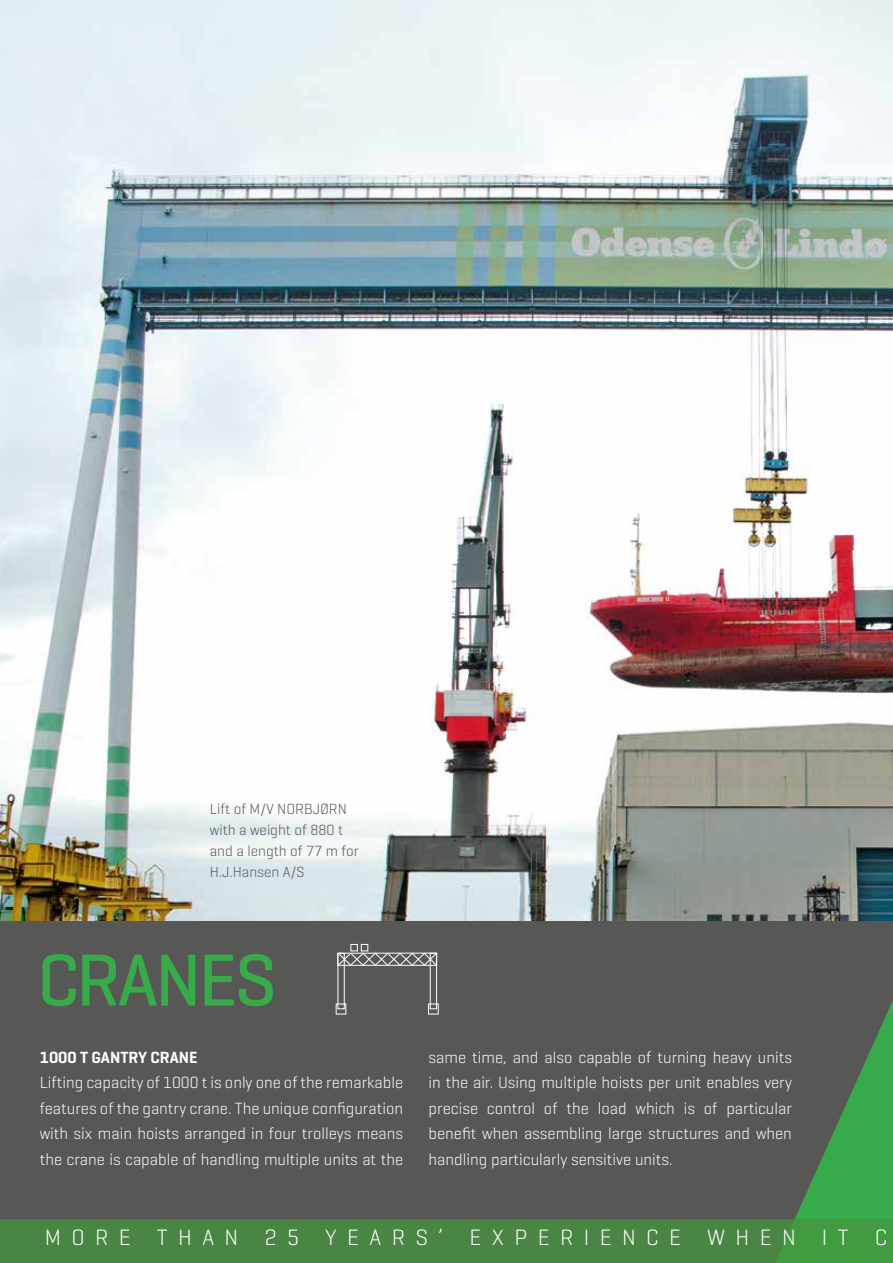
<style>
.page{position:relative;width:893px;height:1263px;background:#fff}
.page>*{position:absolute;margin:0;border:0;box-sizing:border-box;transform-origin:0 0}
.t1{font:500 75px "Geogrotesque";letter-spacing:-.04em;color:#37ab49}
.t2{font:300 22.65px "Geogrotesque";letter-spacing:.46em;color:#fff}
.t3{font:300 16.5px/25.5px "Geogrotesque";color:#fff;text-align:justify}
.t4{font:600 16.5px "Geogrotesque";color:#fff}
.t5{font:300 15px/21px "Geogrotesque";color:#575756}
</style>
<div class="page">
<div style="left:0;top:892px;width:893px;height:371px;background:#575756"></div>
<img style="left:0;top:0;width:893px;height:921px">
<svg style="left:0;top:1000px;width:893px;height:263px"></svg>
<div style="left:337px;top:953px;width:8px;height:56px;border:1px solid #fff"></div>
<svg style="left:337px;top:952px;width:101px;height:15px"></svg>
<div style="left:336px;top:1003px;width:10px;height:11px;border:1px solid #fff"></div>
<div style="left:428px;top:1003px;width:11px;height:11px;border:1px solid #fff"></div>
<div style="left:430px;top:953px;width:7px;height:56px;border:1px solid #fff"></div>
<div style="left:350px;top:944px;width:8px;height:7px;border:1px solid #fff"></div>
<div style="left:361px;top:944px;width:7px;height:7px;border:1px solid #fff"></div>
<p class="t5" style="left:210px;top:799px;width:150px">Lift of M/V NORBJØRN with a weight of 880 t and a length of 77 m for<br>H.J.Hansen A/S</p>
<h1 class="t1" style="left:37px;top:952px;width:241px">CRANES</h1>
<p class="t4" style="left:40px;top:1051px;width:159px">1000 T GANTRY CRANE</p>
<p class="t3" style="left:40px;top:1071px;width:365px">Lifting capacity of 1000 t is only one of the remarkable features of the gantry crane. The unique configuration with six main hoists arranged in four trolleys means the crane is capable of handling multiple units at the</p>
<p class="t3" style="left:429px;top:1046px;width:365px">same time, and also capable of turning heavy units in the air. Using multiple hoists per unit enables very precise control of the load which is of particular benefit when assembling large structures and when handling particularly sensitive units.</p>
<h2 class="t2" style="left:45px;top:1228px;width:844px">MORE THAN 25 YEARS’ EXPERIENCE WHEN IT C</h2>
</div>
